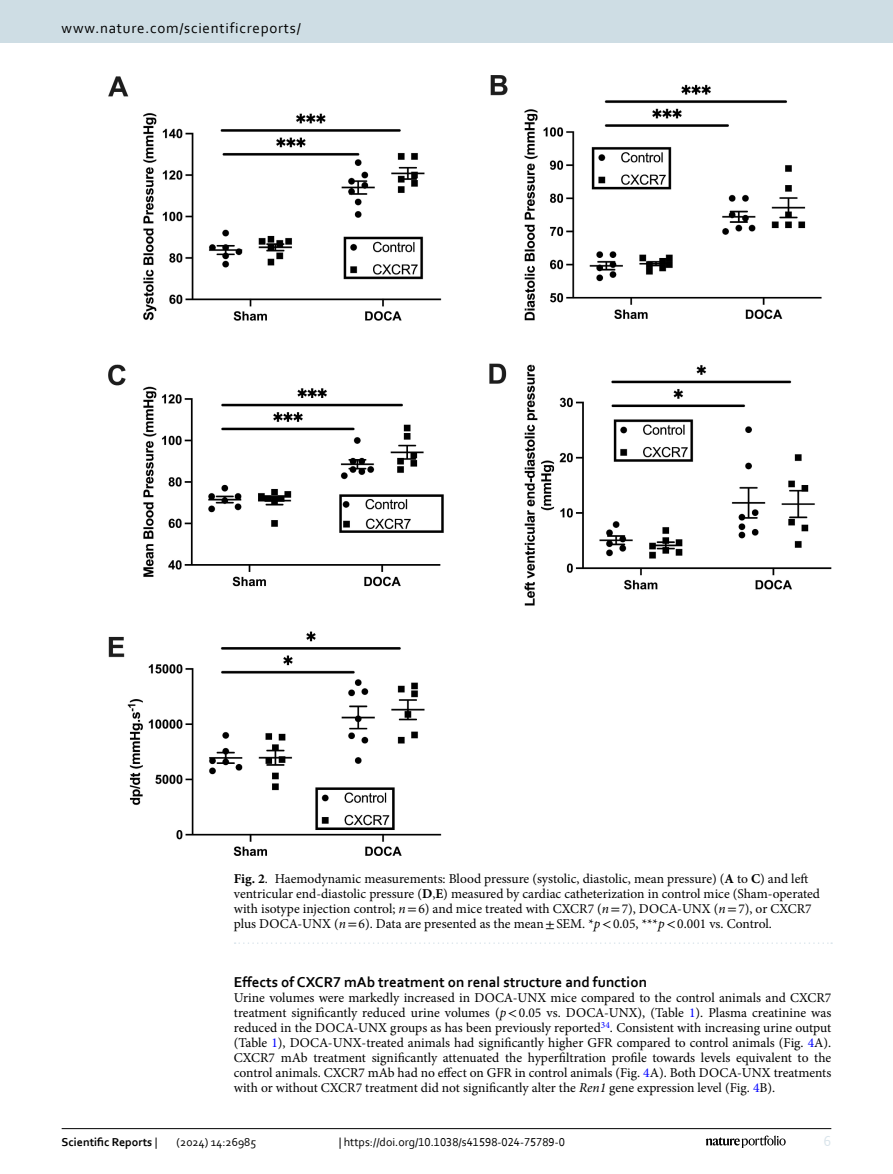
<style>
.page{position:relative;width:893px;height:1174px;background:#fff}
.page>*{position:absolute;margin:0;border:0;box-sizing:border-box;transform-origin:0 0}
.Head_2{font:700 15px "Corbel";color:#000}
.t1{font:15px "Corbel";letter-spacing:.05em;color:#000}
.t2{font:15px "Corbel";color:#d9e4eb}
.Body_Text{font:13.5px/15px "Minion Pro";color:#000;text-align:justify}
.Figure_Caption{font:13.5px/15px "Minion Pro";color:#000}
.t3{font:12px "Corbel";color:#000}
.t4{font:700 12px "Corbel";color:#000}
.s1{font-weight:700}
.s2{font-style:italic}
.s3{font-family:"STIX"}
.s4{color:#00f}
.s5{font-weight:400}
</style>
<div class="page">
<img style="left:108px;top:76px;width:723px;height:779px">
<svg style="left:235px;top:942px;width:597px;height:2px"></svg>
<hr style="left:62px;top:1128px;width:769px;height:1px;background:#000">
<svg style="left:706px;top:1135px;width:80px;height:12px"></svg>
<div style="left:0;top:0;width:893px;height:43px;background:#cedde4"></div>
<p class="t1" style="left:62px;top:18px;width:241px">www.nature.com/scientificreports/</p>
<p class="Figure_Caption" style="left:234px;top:871px;width:588px"><span class="s1">Fig. 2</span>. Haemodynamic measurements: Blood pressure (systolic, diastolic, mean pressure) (<span class="s1">A</span> to <span class="s1">C</span>) and left ventricular end-diastolic pressure (<span class="s1">D</span>,<span class="s1">E</span>) measured by cardiac catheterization in control mice (Sham-operated with isotype injection control; <span class="s2">n</span><span class="s3">=</span>6) and mice treated with CXCR7 (<span class="s2">n</span><span class="s3">=</span>7), DOCA-UNX (<span class="s2">n</span><span class="s3">=</span>7), or CXCR7 plus DOCA-UNX (<span class="s2">n</span><span class="s3">=</span>6). Data are presented as the mean<span class="s3">±</span>SEM. *<span class="s2">p</span><span class="s3">&lt;</span>0.05, ***<span class="s2">p</span><span class="s3">&lt;</span>0.001 vs. Control.</p>
<p class="Head_2" style="left:234px;top:973px;width:415px">Effects of CXCR7 mAb treatment on renal structure and function</p>
<p class="Body_Text" style="left:234px;top:990px;width:599px">Urine volumes were markedly increased in DOCA-UNX mice compared to the control animals and CXCR7 treatment significantly reduced urine volumes (<span class="s2">p</span><span class="s3">&lt;</span>0.05 vs. DOCA-UNX), (Table <span class="s4">1</span>). Plasma creatinine was reduced in the DOCA-UNX groups as has been previously reported<sup>34</sup>. Consistent with increasing urine output (Table <span class="s4">1</span>), DOCA-UNX-treated animals had significantly higher GFR compared to control animals (Fig. <span class="s4">4</span>A).<br>CXCR7 mAb treatment significantly attenuated the hyperfiltration profile towards levels equivalent to the control animals. CXCR7 mAb had no effect on GFR in control animals (Fig. <span class="s4">4</span>A). Both DOCA-UNX treatments with or without CXCR7 treatment did not significantly alter the <span class="s2">Ren1</span> gene expression level (Fig. <span class="s4">4</span>B).</p>
<p class="t4" style="left:62px;top:1134px;width:97px">Scientific Reports <span class="s5">|</span></p>
<p class="t3" style="left:177px;top:1134px;width:81px">(2024) 14:26985</p>
<p class="t3" style="left:339px;top:1134px;width:228px">| https://doi.org/10.1038/s41598-024-75789-0</p>
<p class="t2" style="left:824px;top:1132px;width:9px">6</p>
</div>
